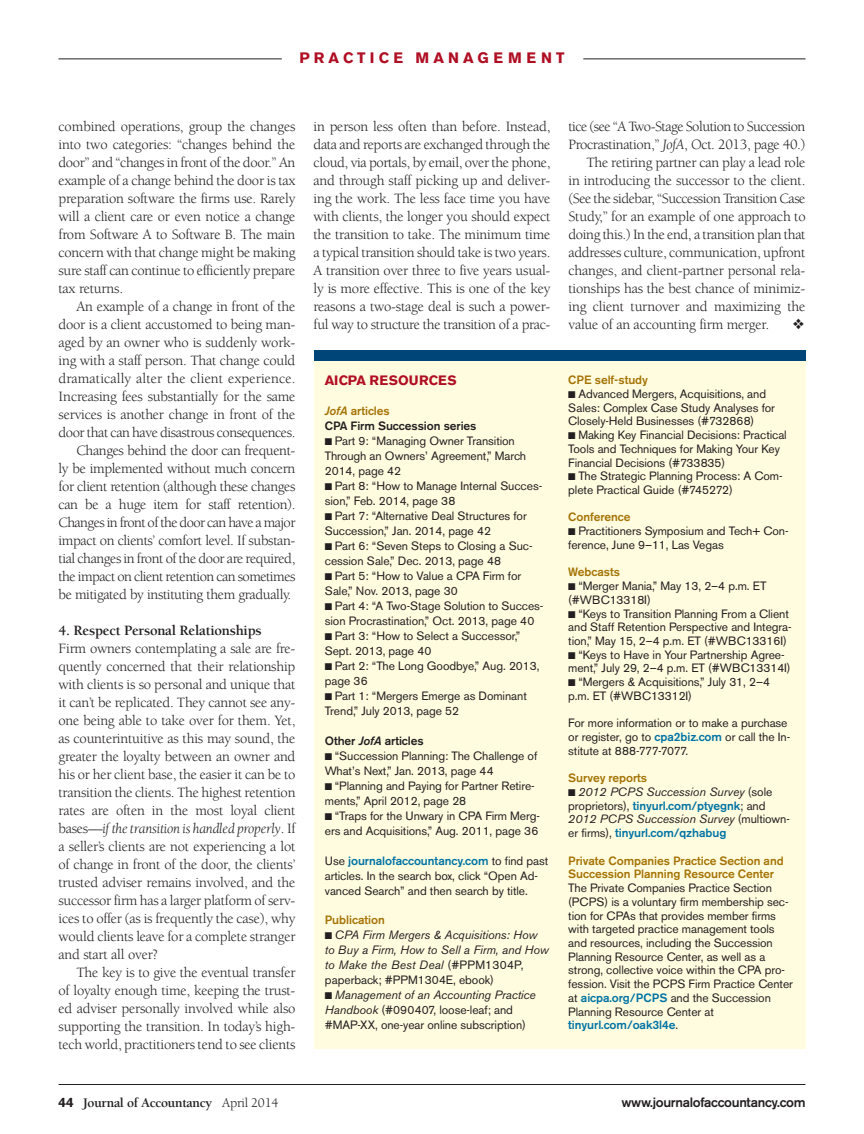
<style>
.page{position:relative;width:864px;height:1134px;background:#fff}
.page>*{position:absolute;margin:0;border:0;box-sizing:border-box;transform-origin:0 0}
.t1{font:700 15px "Akzidenz Grotesk BE";letter-spacing:.275em;color:#b00e23}
.t2{font:14.7px/18px "Berkeley";letter-spacing:-.02em;color:#231f20;text-align:justify}
.t3{font:700 14.7px "Berkeley";letter-spacing:-.015em;color:#231f20}
.t4{font:700 13.5px "Berkeley";letter-spacing:-.02em;color:#231f20}
.t5{font:500 13.5px "Akzidenz Grotesk BE";letter-spacing:-.025em;color:#231f20}
.t6{font:700 13.5px "Akzidenz Grotesk BE";letter-spacing:.015em;color:#b00e23}
.t7{font:12px/13.8px "Akzidenz Grotesk BE";letter-spacing:-.005em;color:#231f20}
.t8{font:italic 12px/15px "Akzidenz Grotesk BE";letter-spacing:-.005em;color:#231f20}
.t9{font:500 12px/13.8px "Akzidenz Grotesk BE";letter-spacing:-.005em;color:#a57406}
.t10{font:500 12px/15px "Akzidenz Grotesk BE";letter-spacing:-.005em;color:#231f20}
.s1{font-style:italic}
.s2{font-style:italic;color:#a57406}
.s3{color:#a57406}
.s4{font-weight:500;color:#0073a4}
.s5{font-style:normal}
.s6{font-weight:500;font-style:normal;color:#0073a4}
.s7{font-family:"Akzidenz Grotesk BE"}
.s8{font-weight:400}
</style>
<div class="page">
<hr style="left:58px;top:1084px;width:748px;height:1px;background:#231f20">
<hr style="left:58px;top:58px;width:748px;height:1px;background:#231f20">
<div style="left:282px;top:50px;width:301px;height:18px;background:#fff;border-radius:9px"></div>
<div style="left:314px;top:351px;width:492px;height:697px;background:#fffcdf"></div>
<div style="left:314px;top:351px;width:492px;height:10px;background:#004578"></div>
<p class="t1" style="left:299px;top:52px;width:267px">PRACTICE MANAGEMENT</p>
<p class="t2" style="left:58px;top:118px;width:239px">combined operations, group the changes into two categories: “changes behind the door” and “changes in front of the door.” An example of a change behind the door is tax preparation software the firms use. Rarely will a client care or even notice a change from Software A to Software B. The main concern with that change might be making sure staff can continue to efficiently prepare tax returns.</p>
<p class="t2" style="left:58px;top:298px;width:239px;text-align:right">An example of a change in front of the door is a client accustomed to being man&shy;aged by an owner who is suddenly work&shy;ing with a staff person. That change could dramatically alter the client experience.<br>Increasing fees substantially for the same services is another change in front of the door that can have disastrous consequences.<br>Changes behind the door can frequent-<br>ly be implemented without much concern for client retention (although these changes can be a huge item for staff retention).<br>Changes in front of the door can have a major impact on clients’ comfort level. If substan&shy;tial changes in front of the door are required, the impact on client retention can sometimes be mitigated by instituting them gradually.</p>
<p class="t3" style="left:58px;top:624px;width:205px">4. Respect Personal Relationships</p>
<p class="t2" style="left:58px;top:640px;width:239px">Firm owners contemplating a sale are fre&shy;quently concerned that their relationship with clients is so personal and unique that it can’t be replicated. They cannot see any&shy;one being able to take over for them. Yet, as counterintuitive as this may sound, the greater the loyalty between an owner and his or her client base, the easier it can be to transition the clients. The highest retention rates are often in the most loyal client bases—<span class="s1">if the transition is handled properly</span>. If a seller’s clients are not experiencing a lot of change in front of the door, the clients’ trusted adviser remains involved, and the successor firm has a larger platform of serv&shy;ices to offer (as is frequently the case), why would clients leave for a complete stranger and start all over?</p>
<p class="t2" style="left:58px;top:964px;width:239px;text-indent:18px">The key is to give the eventual transfer of loyalty enough time, keeping the trust&shy;ed adviser personally involved while also supporting the transition. In today’s high&shy;tech world, practitioners tend to see clients</p>
<p class="t2" style="left:313px;top:118px;width:239px">in person less often than before. Instead, data and reports are exchanged through the cloud, via portals, by email, over the phone, and through staff picking up and deliver&shy;ing the work. The less face time you have with clients, the longer you should expect the transition to take. The minimum time a typical transition should take is two years.<br>A transition over three to five years usual&shy;ly is more effective. This is one of the key reasons a two-stage deal is such a power&shy;ful way to structure the transition of a prac-</p>
<p class="t2" style="left:568px;top:118px;width:238px">tice (see “A Two-Stage Solution to Succession</p>
<p class="t2" style="left:568px;top:136px;width:239px">Procrastination,” <span class="s1">JofA</span>, Oct. 2013, page 40.)</p>
<p class="t2" style="left:586px;top:154px;width:221px">The retiring partner can play a lead role</p>
<p class="t2" style="left:568px;top:172px;width:239px">in introducing the successor to the client.</p>
<p class="t2" style="left:568px;top:190px;width:239px">(See the sidebar, “Succession Transition Case</p>
<p class="t2" style="left:568px;top:208px;width:239px">Study,” for an example of one approach to</p>
<p class="t2" style="left:568px;top:226px;width:239px">doing this.) In the end, a transition plan that</p>
<p class="t2" style="left:568px;top:244px;width:239px">addresses culture, communication, upfront</p>
<p class="t2" style="left:568px;top:262px;width:239px">changes, and client-partner personal rela-</p>
<p class="t2" style="left:568px;top:280px;width:239px">tionships has the best chance of minimiz-</p>
<p class="t2" style="left:568px;top:298px;width:239px">ing client turnover and maximizing the</p>
<p class="t2" style="left:568px;top:316px;width:202px">value of an accounting firm merger.</p>
<p class="t6" style="left:325px;top:376px;width:133px">AICPA RESOURCES</p>
<p class="t10" style="left:325px;top:404px;width:153px"><span class="s2">JofA</span> <span class="s3">articles<br></span>CPA Firm Succession series</p>
<p class="t7" style="left:325px;top:435px;width:203px;line-height:15px">■ Part 9: “Managing Owner Transition<br>Through an Owners’ Agreement,” March<br>2014, page 42</p>
<p class="t7" style="left:325px;top:480px;width:219px;line-height:15px">■ Part 8: “How to Manage Internal Succes&shy;sion,” Feb. 2014, page 38</p>
<p class="t7" style="left:325px;top:510px;width:203px;line-height:15px">■ Part 7: “Alternative Deal Structures for<br>Succession,” Jan. 2014, page 42</p>
<p class="t7" style="left:325px;top:540px;width:209px;line-height:15px">■ Part 6: “Seven Steps to Closing a Suc&shy;cession Sale,” Dec. 2013, page 48</p>
<p class="t7" style="left:325px;top:570px;width:198px;line-height:15px">■ Part 5: “How to Value a CPA Firm for<br>Sale,” Nov. 2013, page 30</p>
<p class="t7" style="left:325px;top:599px;width:220px;line-height:15px">■ Part 4: “A Two-Stage Solution to Succes&shy;sion Procrastination,” Oct. 2013, page 40</p>
<p class="t7" style="left:325px;top:629px;width:197px;line-height:15px">■ Part 3: “How to Select a Successor,”<br>Sept. 2013, page 40</p>
<p class="t7" style="left:325px;top:659px;width:216px;line-height:15px">■ Part 2: “The Long Goodbye,” Aug. 2013, page 36</p>
<p class="t7" style="left:325px;top:689px;width:204px;line-height:15px">■ Part 1: “Mergers Emerge as Dominant<br>Trend,” July 2013, page 52</p>
<p class="t10" style="left:325px;top:734px;width:100px">Other <span class="s1">JofA</span> articles</p>
<p class="t7" style="left:325px;top:749px;width:214px;line-height:15px">■ “Succession Planning: The Challenge of<br>What’s Next,” Jan. 2013, page 44</p>
<p class="t7" style="left:325px;top:779px;width:211px;line-height:15px">■ “Planning and Paying for Partner Retire&shy;ments,” April 2012, page 28</p>
<p class="t7" style="left:325px;top:809px;width:217px;line-height:15px">■ “Traps for the Unwary in CPA Firm Merg&shy;ers and Acquisitions,” Aug. 2011, page 36</p>
<p class="t7" style="left:325px;top:854px;width:225px;line-height:15px">Use <span class="s4">journalofaccountancy.com</span> to find past articles. In the search box, click “Open Ad&shy;vanced Search” and then search by title.</p>
<p class="t9" style="left:325px;top:914px;width:62px">Publication</p>
<p class="t8" style="left:325px;top:929px;width:225px">■ CPA Firm Mergers &amp; Acquisitions: How to Buy a Firm, How to Sell a Firm, and How to Make the Best Deal <span class="s5">(#PPM1304P, paperback; #PPM1304E, ebook)</span></p>
<p class="t7" style="left:325px;top:989px;width:212px;line-height:15px">■ <span class="s1">Management of an Accounting Practice<br>Handbook</span> (#090407, loose-leaf; and #MAP-XX, one-year online subscription)</p>
<p class="t9" style="left:568px;top:374px;width:81px">CPE self-study</p>
<p class="t7" style="left:568px;top:388px;width:208px">■ Advanced Mergers, Acquisitions, and<br>Sales: Complex Case Study Analyses for<br>Closely-Held Businesses (#732868)</p>
<p class="t7" style="left:568px;top:429px;width:220px">■ Making Key Financial Decisions: Practical<br>Tools and Techniques for Making Your Key<br>Financial Decisions (#733835)</p>
<p class="t7" style="left:568px;top:470px;width:216px">■ The Strategic Planning Process: A Com&shy;plete Practical Guide (#745272)</p>
<p class="t9" style="left:568px;top:511px;width:64px">Conference</p>
<p class="t7" style="left:568px;top:525px;width:222px">■ Practitioners Symposium and Tech+ Con&shy;ference, June 9–11, Las Vegas</p>
<p class="t9" style="left:568px;top:566px;width:53px">Webcasts</p>
<p class="t7" style="left:568px;top:580px;width:200px">■ “Merger Mania,” May 13, 2–4 p.m. ET (#WBC13318I)</p>
<p class="t7" style="left:568px;top:608px;width:225px">■ “Keys to Transition Planning From a Client and Staff Retention Perspective and Integra&shy;tion,” May 15, 2–4 p.m. ET (#WBC13316I)</p>
<p class="t7" style="left:568px;top:649px;width:224px">■ “Keys to Have in Your Partnership Agree&shy;ment,” July 29, 2–4 p.m. ET (#WBC13314I)</p>
<p class="t7" style="left:568px;top:676px;width:203px">■ “Mergers &amp; Acquisitions,” July 31, 2–4 p.m. ET (#WBC13312I)</p>
<p class="t7" style="left:568px;top:718px;width:223px">For more information or to make a purchase or register, go to <span class="s4">cpa2biz.com</span> or call the In&shy;stitute at 888-777-7077.</p>
<p class="t9" style="left:568px;top:772px;width:80px">Survey reports</p>
<p class="t8" style="left:568px;top:786px;width:223px;line-height:13.8px">■ 2012 PCPS Succession Survey <span class="s5">(sole proprietors),</span> <span class="s6">tinyurl.com/ptyegnk</span><span class="s5">; and </span>2012 PCPS Succession Survey <span class="s5">(multiown&shy;er firms),</span> <span class="s6">tinyurl.com/qzhabug</span></p>
<p class="t9" style="left:568px;top:855px;width:217px">Private Companies Practice Section and<br>Succession Planning Resource Center</p>
<p class="t7" style="left:568px;top:882px;width:226px">The Private Companies Practice Section (PCPS) is a voluntary firm membership sec&shy;tion for CPAs that provides member firms with targeted practice management tools and resources, including the Succession Planning Resource Center, as well as a strong, collective voice within the CPA pro&shy;fession. Visit the PCPS Firm Practice Center at <span class="s4">aicpa.org/PCPS</span> and the Succession Planning Resource Center at <span class="s4">tinyurl.com/oak3l4e</span>.</p>
<p class="t4" style="left:58px;top:1097px;width:221px"><span class="s7">44</span> Journal of Accountancy <span class="s8">April 2014</span></p>
<p class="t5" style="left:621px;top:1097px;width:186px">www.journalofaccountancy.com</p>
</div>
